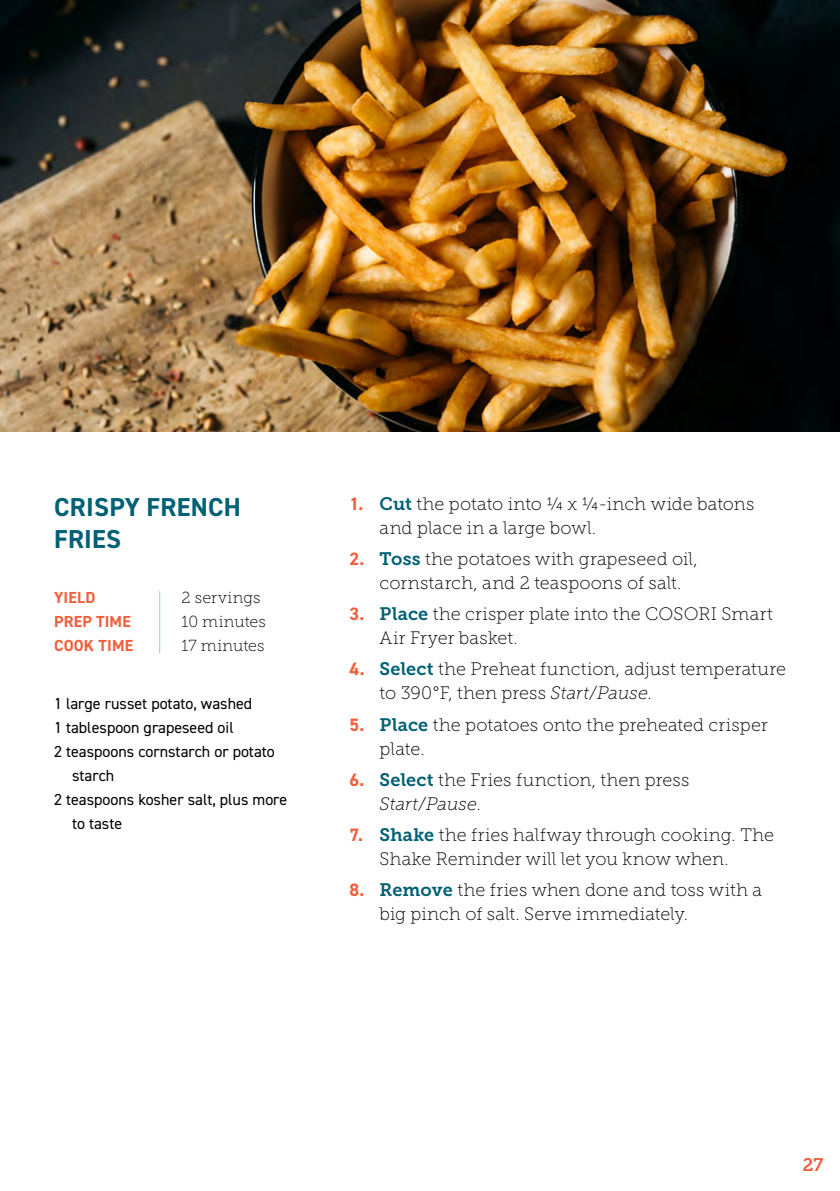
<style>
.page{position:relative;width:840px;height:1191px;background:#fff}
.page>*{position:absolute;margin:0;border:0;box-sizing:border-box;transform-origin:0 0}
.t1{font:700 26px/31.2px "DIN2014";letter-spacing:.01em;color:#006074}
.t2{font:18px/24px "Museo Slab 100";letter-spacing:.005em;color:#000}
.t3{font:18px "Museo Slab 500";color:#f15f3d}
.t4{font:16px "DIN2014";color:#000}
.t5{font:16px/24px "Museo Slab 100";letter-spacing:.015em;color:#000}
.t6{font:700 16px/24px "DIN2014";letter-spacing:.01em;color:#f15f3d}
.s1{font-family:"DIN2014";font-weight:700;color:#f15f3d}
.s2{font-family:"Museo Slab 700";color:#006074}
.s3{font-style:italic}
</style>
<div class="page">
<img style="left:0;top:0;width:839px;height:431px">
<hr style="left:159px;top:591px;width:1px;height:62px;background:#82d9de">
<h1 class="t1" style="left:54px;top:491px;width:188px">CRISPY FRENCH<br>FRIES</h1>
<p class="t6" style="left:54px;top:585px;width:81px">YIELD<br>PREP TIME<br>COOK TIME</p>
<p class="t5" style="left:181px;top:586px;width:86px">2 servings<br>10 minutes<br>17 minutes</p>
<p class="t4" style="left:54px;top:693px;width:199px">1 large russet potato, washed</p>
<p class="t4" style="left:54px;top:717px;width:181px">1 tablespoon grapeseed oil</p>
<p class="t4" style="left:54px;top:741px;width:222px">2 teaspoons cornstarch or potato</p>
<p class="t4" style="left:72px;top:765px;width:44px">starch</p>
<p class="t4" style="left:54px;top:789px;width:235px">2 teaspoons kosher salt, plus more</p>
<p class="t4" style="left:72px;top:813px;width:52px">to taste</p>
<p class="t2" style="left:379px;top:491px;width:376px;text-indent:-30px"><span class="s1">1.</span> <span class="s2">Cut</span> the potato into ¼ x ¼-inch wide batons and place in a large bowl.</p>
<p class="t2" style="left:379px;top:547px;width:319px;text-indent:-30px"><span class="s1">2.</span> <span class="s2">Toss</span> the potatoes with grapeseed oil, cornstarch, and 2 teaspoons of salt.</p>
<p class="t2" style="left:379px;top:602px;width:394px;text-indent:-30px"><span class="s1">3.</span> <span class="s2">Place</span> the crisper plate into the COSORI Smart<br>Air Fryer basket.</p>
<p class="t2" style="left:379px;top:657px;width:407px;text-indent:-30px"><span class="s1">4.</span> <span class="s2">Select</span> the Preheat function, adjust temperature to 390°F, then press <span class="s3">Start/Pause</span>.</p>
<p class="t2" style="left:379px;top:712px;width:389px;text-indent:-30px"><span class="s1">5.</span> <span class="s2">Place</span> the potatoes onto the preheated crisper plate.</p>
<p class="t2" style="left:379px;top:767px;width:311px;text-indent:-30px"><span class="s1">6.</span> <span class="s2">Select</span> the Fries function, then press<br><span class="s3">Start/Pause</span>.</p>
<p class="t2" style="left:379px;top:823px;width:396px;text-indent:-30px"><span class="s1">7.</span> <span class="s2">Shake</span> the fries halfway through cooking. The<br>Shake Reminder will let you know when.</p>
<p class="t2" style="left:379px;top:878px;width:384px;text-indent:-30px"><span class="s1">8.</span> <span class="s2">Remove</span> the fries when done and toss with a big pinch of salt. Serve immediately.</p>
<p class="t3" style="left:802px;top:1154px;width:22px">27</p>
</div>
